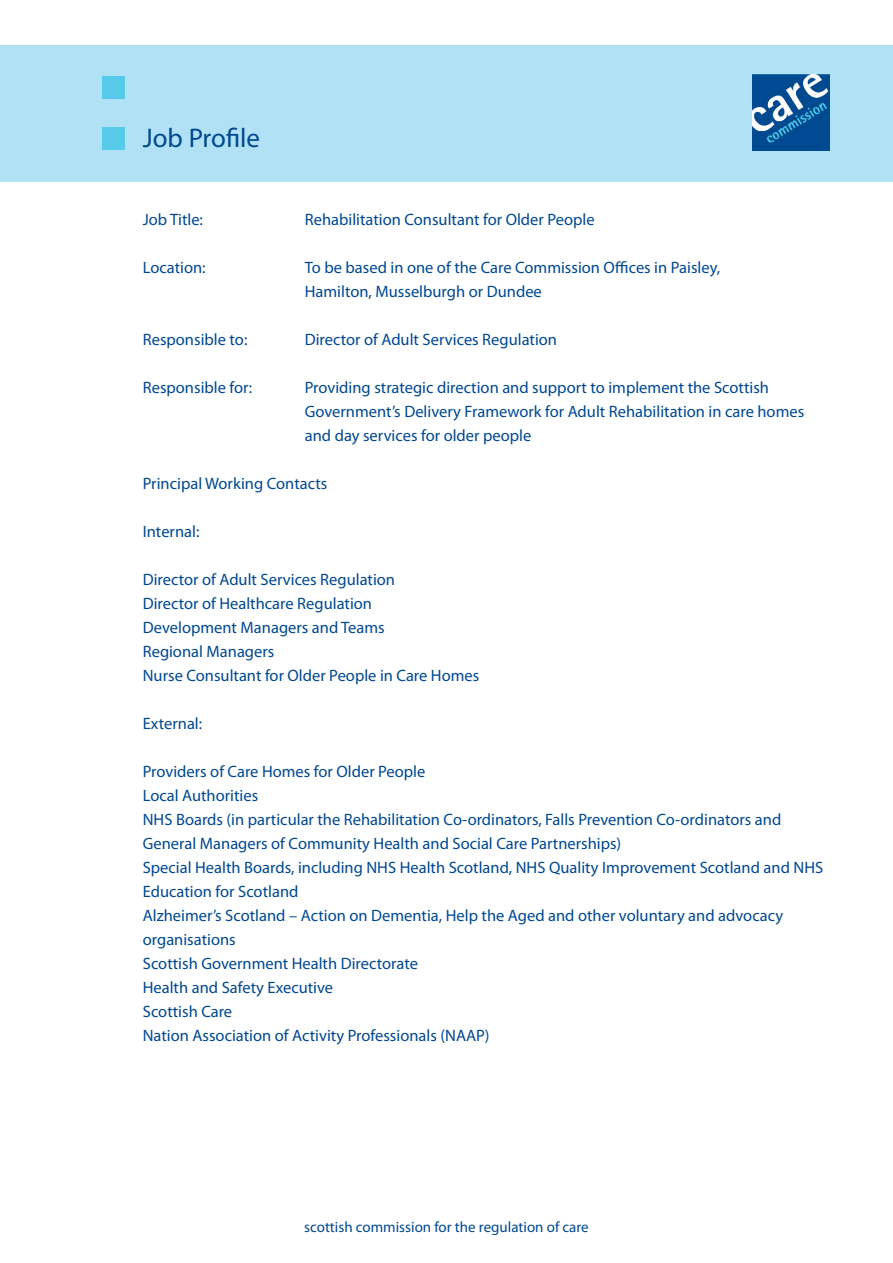
<style>
.page{position:relative;width:893px;height:1263px;background:#fff}
.page>*{position:absolute;margin:0;border:0;box-sizing:border-box;transform-origin:0 0}
.t1{font:27px "Myriad Pro";color:#014890}
.t2{font:16.5px/24px "Myriad Pro";color:#014890}
.t3{font:15px "Myriad Pro";color:#014890}
</style>
<div class="page">
<div style="left:0;top:46px;width:893px;height:136px;background:#b0e1f4"></div>
<div style="left:102px;top:77px;width:22px;height:22px;background:#55cae9"></div>
<div style="left:102px;top:128px;width:22px;height:22px;background:#55cae9"></div>
<img style="left:753px;top:74px;width:76px;height:77px">
<p class="t1" style="left:143px;top:122px;width:119px">Job Profile</p>
<p class="t2" style="left:143px;top:208px;width:62px">Job Title:</p>
<p class="t2" style="left:305px;top:208px;width:291px">Rehabilitation Consultant for Older People</p>
<p class="t2" style="left:143px;top:256px;width:64px">Location:</p>
<p class="t2" style="left:305px;top:256px;width:417px">To be based in one of the Care Commission Offices in Paisley,</p>
<p class="t2" style="left:305px;top:280px;width:239px">Hamilton, Musselburgh or Dundee</p>
<p class="t2" style="left:143px;top:328px;width:106px">Responsible to:</p>
<p class="t2" style="left:305px;top:328px;width:254px">Director of Adult Services Regulation</p>
<p class="t2" style="left:143px;top:376px;width:111px">Responsible for:</p>
<p class="t2" style="left:305px;top:376px;width:501px">Providing strategic direction and support to implement the Scottish<br>Government’s Delivery Framework for Adult Rehabilitation in care homes and day services for older people</p>
<p class="t2" style="left:143px;top:472px;width:186px">Principal Working Contacts</p>
<p class="t2" style="left:143px;top:520px;width:58px">Internal:</p>
<p class="t2" style="left:143px;top:568px;width:254px">Director of Adult Services Regulation</p>
<p class="t2" style="left:143px;top:592px;width:231px">Director of Healthcare Regulation</p>
<p class="t2" style="left:143px;top:616px;width:243px">Development Managers and Teams</p>
<p class="t2" style="left:143px;top:640px;width:133px">Regional Managers</p>
<p class="t2" style="left:143px;top:664px;width:338px">Nurse Consultant for Older People in Care Homes</p>
<p class="t2" style="left:143px;top:712px;width:61px">External:</p>
<p class="t2" style="left:143px;top:760px;width:284px">Providers of Care Homes for Older People</p>
<p class="t2" style="left:143px;top:784px;width:117px">Local Authorities</p>
<p class="t2" style="left:143px;top:808px;width:640px">NHS Boards (in particular the Rehabilitation Co-ordinators, Falls Prevention Co-ordinators and</p>
<p class="t2" style="left:143px;top:832px;width:480px">General Managers of Community Health and Social Care Partnerships)</p>
<p class="t2" style="left:143px;top:856px;width:682px">Special Health Boards, including NHS Health Scotland, NHS Quality Improvement Scotland and NHS<br>Education for Scotland</p>
<p class="t2" style="left:143px;top:904px;width:642px">Alzheimer’s Scotland – Action on Dementia, Help the Aged and other voluntary and advocacy</p>
<p class="t2" style="left:143px;top:928px;width:95px">organisations</p>
<p class="t2" style="left:143px;top:952px;width:277px">Scottish Government Health Directorate</p>
<p class="t2" style="left:143px;top:976px;width:192px">Health and Safety Executive</p>
<p class="t2" style="left:143px;top:1000px;width:91px">Scottish Care</p>
<p class="t2" style="left:143px;top:1024px;width:348px">Nation Association of Activity Professionals (NAAP)</p>
<p class="t3" style="left:304px;top:1218px;width:286px">scottish commission for the regulation of care</p>
</div>
